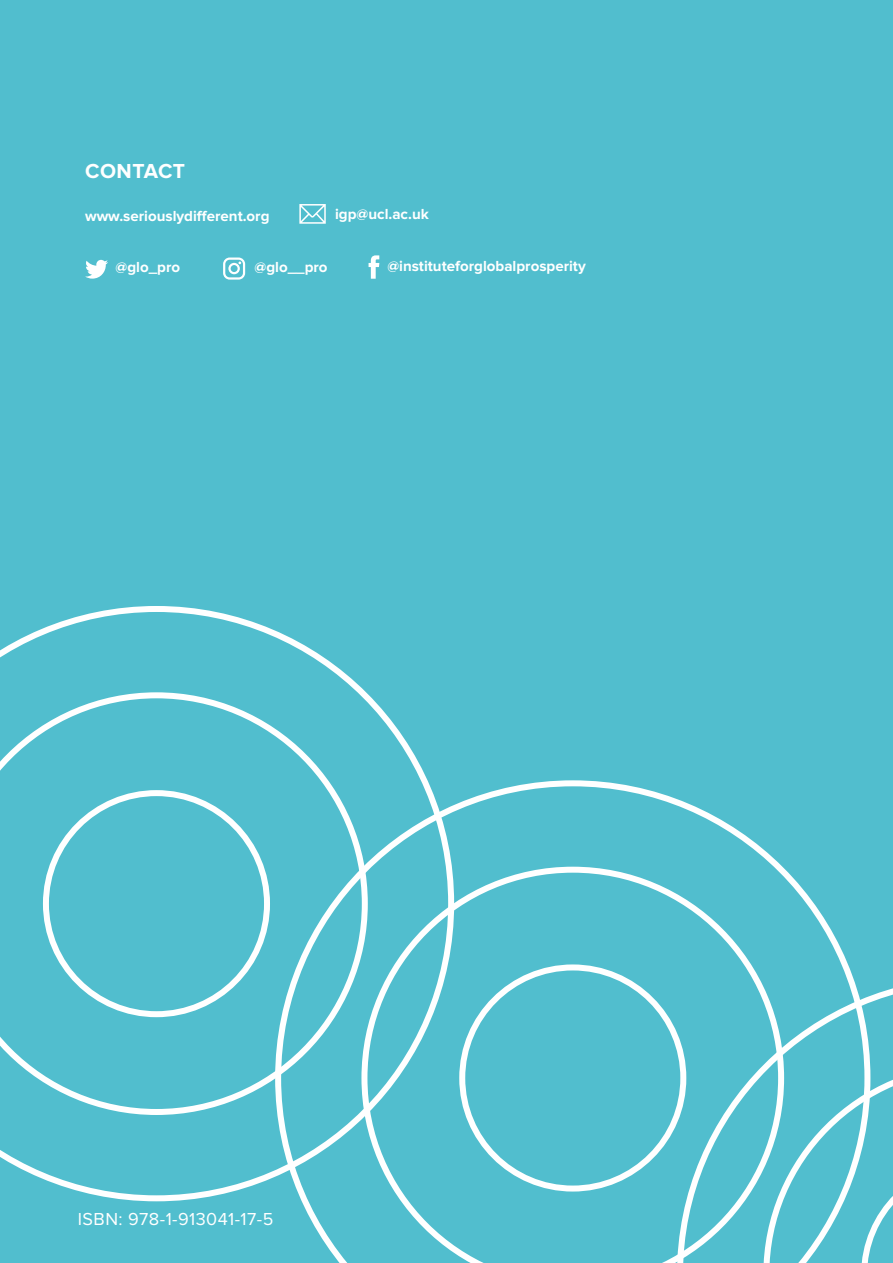
<style>
.page{position:relative;width:893px;height:1263px;background:#51bece}
.page>*{position:absolute;margin:0;border:0;box-sizing:border-box;transform-origin:0 0}
.t1{font:700 21px "Proxima Nova";color:#fff}
.t2{font:18px "Proxima Nova";color:#fff}
.t3{font:700 15.15px "Proxima Nova";color:#fff}
</style>
<div class="page">
<svg style="left:85px;top:260px;width:23px;height:19px"></svg>
<svg style="left:223px;top:257px;width:22px;height:23px"></svg>
<svg style="left:369px;top:255px;width:10px;height:24px"></svg>
<svg style="left:301px;top:780px;width:552px;height:483px"></svg>
<svg style="left:361px;top:867px;width:423px;height:396px"></svg>
<div style="left:459px;top:964px;width:227px;height:227px;border:6px solid #fff;border-radius:50%"></div>
<svg style="left:0;top:606px;width:454px;height:595px"></svg>
<svg style="left:0;top:692px;width:368px;height:423px"></svg>
<div style="left:43px;top:790px;width:227px;height:227px;border:6px solid #fff;border-radius:50%"></div>
<svg style="left:299px;top:204px;width:27px;height:20px"></svg>
<svg style="left:677px;top:977px;width:216px;height:286px"></svg>
<svg style="left:763px;top:1063px;width:130px;height:200px"></svg>
<h1 class="t1" style="left:85px;top:159px;width:102px">CONTACT</h1>
<p class="t3" style="left:85px;top:208px;width:186px">www.seriouslydifferent.org</p>
<p class="t3" style="left:116px;top:258px;width:66px">@glo_pro</p>
<p class="t3" style="left:255px;top:258px;width:75px">@glo__pro</p>
<p class="t3" style="left:387px;top:258px;width:200px">@instituteforglobalprosperity</p>
<p class="t3" style="left:335px;top:205px;width:95px">igp@ucl.ac.uk</p>
<p class="t2" style="left:78px;top:1209px;width:197px">ISBN: 978-1-913041-17-5</p>
</div>
